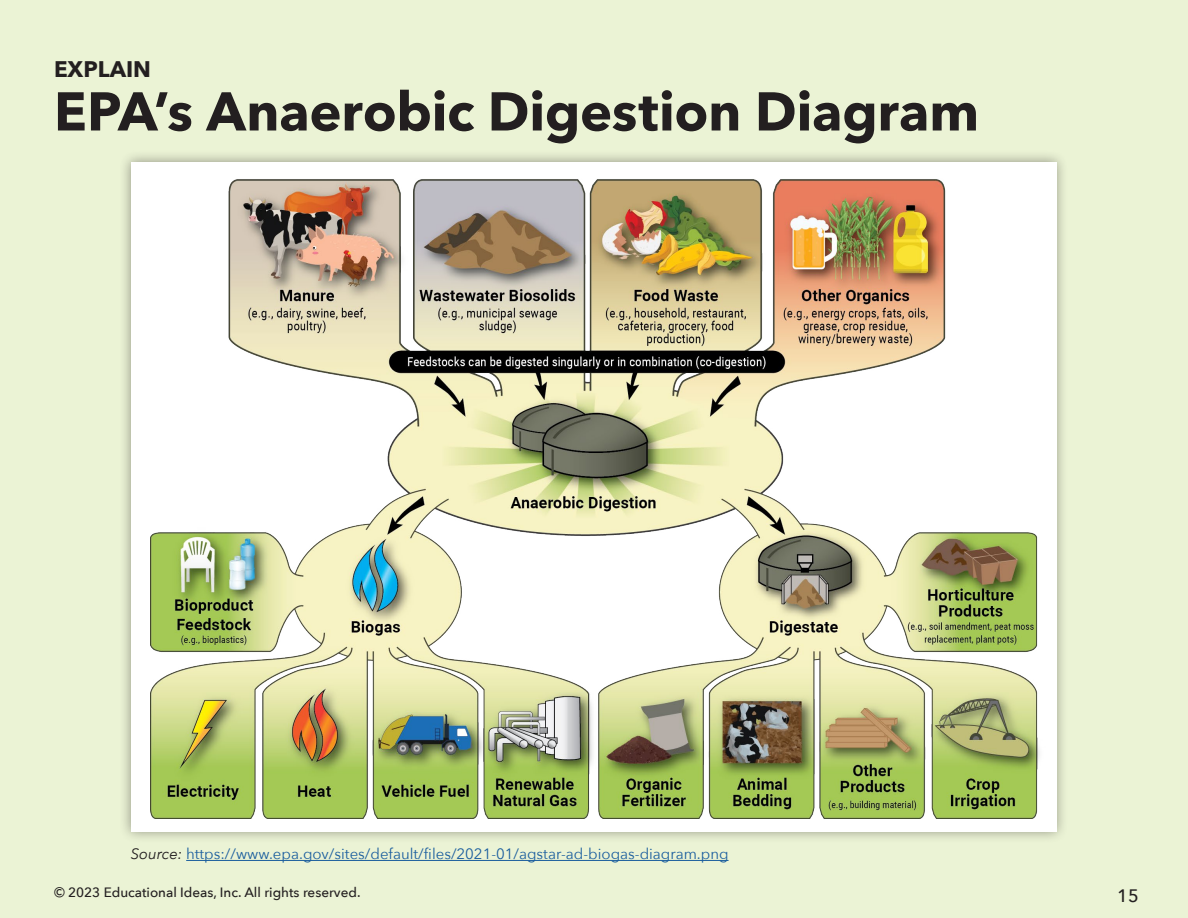
<style>
.page{position:relative;width:1188px;height:918px;background:#ebf3d5}
.page>*{position:absolute;margin:0;border:0;box-sizing:border-box;transform-origin:0 0}
.t1{font:700 54px "Avenir Next";letter-spacing:-.005em;color:#231f20}
.t2{font:700 22.5px "Avenir Next";color:#231f20}
.t3{font:500 18px "Avenir Next";color:#231f20}
.t4{font:15px "Avenir Next";color:#1b5e9e}
.t5{font:500 13.5px "Avenir Next";color:#231f20}
.s1{font-style:italic;color:#231f20}
</style>
<div class="page">
<hr style="left:186px;top:860px;width:543px;height:1px;background:#1b5e9e">
<div style="left:119px;top:150px;width:950px;height:693px;background:#231f20;opacity:.45"></div>
<div style="left:131px;top:162px;width:925px;height:669px;background:#fff"></div>
<img style="left:150px;top:179px;width:890px;height:639px">
<h2 class="t2" style="left:54px;top:49px;width:99px">EXPLAIN</h2>
<h1 class="t1" style="left:54px;top:65px;width:927px">EPA’s Anaerobic Digestion Diagram</h1>
<p class="t4" style="left:131px;top:841px;width:599px"><span class="s1">Source:</span> https://www.epa.gov/sites/default/files/2021-01/agstar-ad-biogas-diagram.png</p>
<p class="t5" style="left:54px;top:881px;width:308px">© 2023 Educational Ideas, Inc. All rights reserved.</p>
<p class="t3" style="left:1117px;top:880px;width:23px">15</p>
</div>
